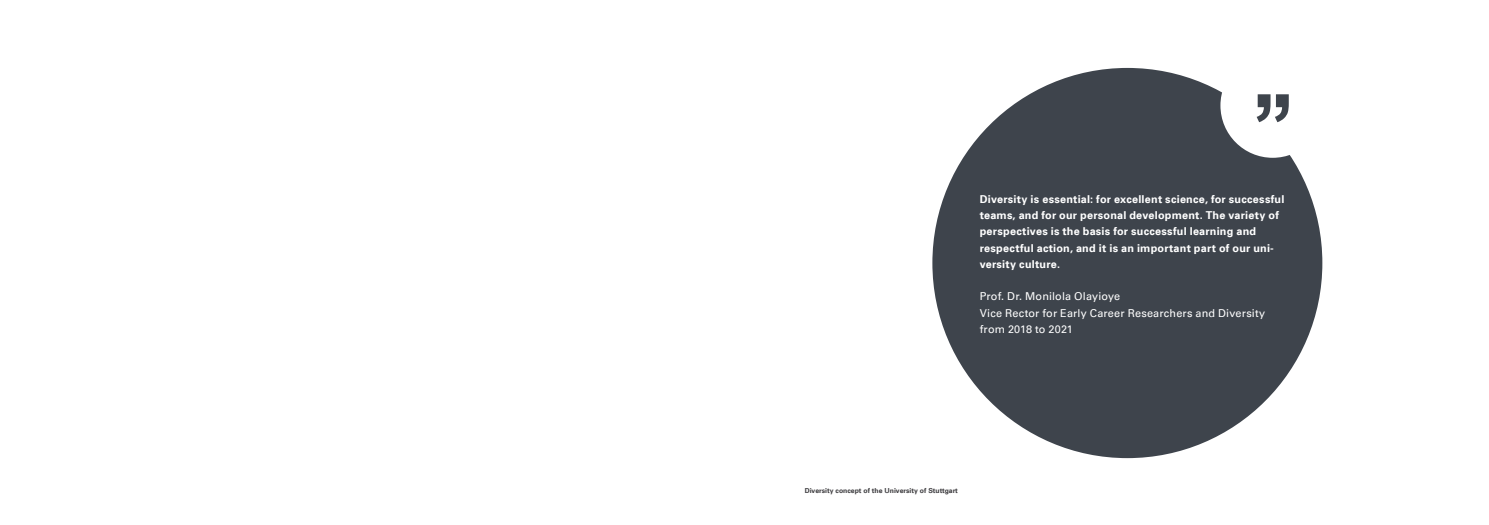
<style>
.page{position:relative;width:1489px;height:525px;background:#fff}
.page>*{position:absolute;margin:0;border:0;box-sizing:border-box;transform-origin:0 0}
.t1{font:10.88px/16.2px "Universfor Uni S65 Bd";letter-spacing:.02em;color:#fff}
.t2{font:10.88px/16.2px "Universfor Uni S55 Rm";letter-spacing:.015em;color:#fff}
.t3{font:6.88px "Universfor Uni S65 Bd";color:#3e3d40}
</style>
<div class="page">
<div style="left:932px;top:68px;width:390px;height:390px;background:#3e444c;border-radius:50%"></div>
<div style="left:1220px;top:53px;width:104px;height:105px;background:#fff;border-radius:50%"></div>
<svg style="left:1256px;top:94px;width:32px;height:28px"></svg>
<p class="t1" style="left:979px;top:190px;width:306px">Diversity is essential: for excellent science, for successful teams, and for our personal development. The variety of perspectives is the basis for successful learning and respectful action, and it is an important part of our uni&shy;versity culture.</p>
<p class="t2" style="left:979px;top:288px;width:287px">Prof. Dr. Monilola Olayioye<br>Vice Rector for Early Career Researchers and Diversity from 2018 to 2021</p>
<p class="t3" style="left:804px;top:485px;width:155px">Diversity concept of the University of Stuttgart</p>
</div>
